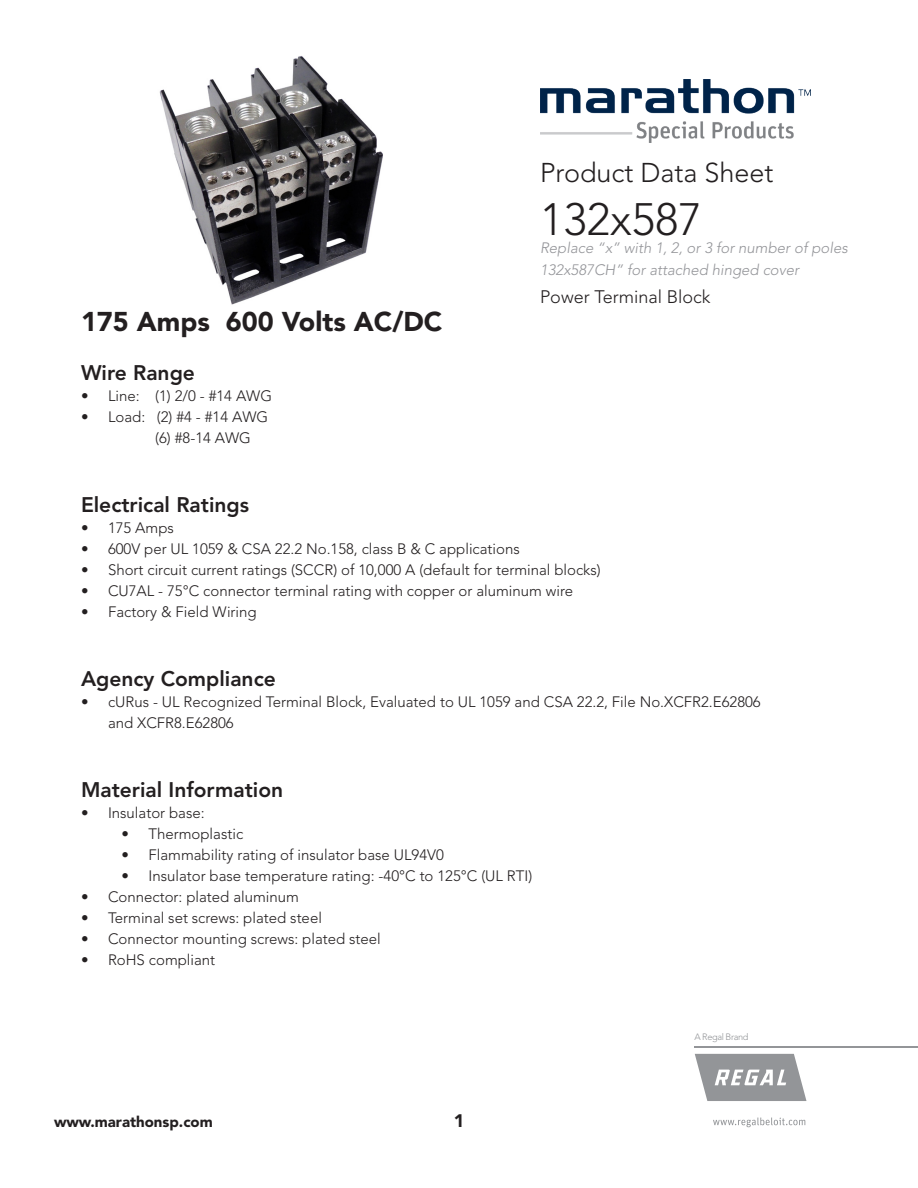
<style>
.page{position:relative;width:918px;height:1188px;background:#fff}
.page>*{position:absolute;margin:0;border:0;box-sizing:border-box;transform-origin:0 0}
.t1{font:300 45px "Avenir LT Std";color:#231f20}
.t2{font:900 27px "Avenir LT Std";color:#231f20}
.t3{font:300 27px "Avenir LT Std";color:#231f20}
.t4{font:800 21px "Avenir LT Std";color:#231f20}
.t5{font:300 18px "Avenir LT Std";color:#231f20}
.t6{font:900 18px "Avenir LT Std";color:#231f20}
.t7{font:300 15px/21px "Avenir LT Std";color:#231f20}
.t8{font:italic 300 15px "Avenir LT Std";color:#949599}
.t9{font:900 15px "Avenir LT Std";color:#231f20}
.t10{font:300 9.15px "Avenir LT Std";letter-spacing:-.04em;color:#939598}
</style>
<div class="page">
<hr style="left:695px;top:1046px;width:223px;height:1px;background:#939598">
<svg style="left:695px;top:1054px;width:111px;height:47px"></svg>
<svg style="left:713px;top:1118px;width:92px;height:9px"></svg>
<img style="left:540px;top:79px;width:271px;height:64px">
<img style="left:159px;top:56px;width:224px;height:249px">
<h2 class="t3" style="left:540px;top:157px;width:235px">Product Data Sheet</h2>
<p class="t2" style="left:81px;top:305px;width:363px">175 Amps 600 Volts AC/DC</p>
<p class="t4" style="left:81px;top:361px;width:115px">Wire Range</p>
<p class="t7" style="left:81px;top:386px;width:193px">• Line: (1) 2/0 - #14 AWG</p>
<p class="t7" style="left:81px;top:407px;width:189px">• Load: (2) #4 - #14 AWG</p>
<p class="t7" style="left:155px;top:428px;width:97px">(6) #8-14 AWG</p>
<p class="t1" style="left:540px;top:193px;width:164px">132x587</p>
<p class="t8" style="left:540px;top:239px;width:309px">Replace “x” with 1, 2, or 3 for number of poles</p>
<p class="t8" style="left:540px;top:261px;width:261px">132x587CH” for attached hinged cover</p>
<p class="t5" style="left:540px;top:286px;width:172px">Power Terminal Block</p>
<p class="t4" style="left:81px;top:493px;width:170px">Electrical Ratings</p>
<p class="t7" style="left:81px;top:518px;width:94px">• 175 Amps</p>
<p class="t7" style="left:81px;top:539px;width:440px">• 600V per UL 1059 &amp; CSA 22.2 No.158, class B &amp; C applications</p>
<p class="t7" style="left:81px;top:560px;width:521px">• Short circuit current ratings (SCCR) of 10,000 A (default for terminal blocks)</p>
<p class="t7" style="left:81px;top:581px;width:494px">• CU7AL - 75°C connector terminal rating with copper or aluminum wire</p>
<p class="t7" style="left:81px;top:602px;width:177px">• Factory &amp; Field Wiring</p>
<p class="t4" style="left:81px;top:667px;width:196px">Agency Compliance</p>
<p class="t7" style="left:108px;top:692px;width:654px;text-indent:-27px">• cURus - UL Recognized Terminal Block, Evaluated to UL 1059 and CSA 22.2, File No.XCFR2.E62806 and XCFR8.E62806</p>
<p class="t4" style="left:81px;top:778px;width:204px">Material Information</p>
<p class="t7" style="left:81px;top:803px;width:125px">• Insulator base:</p>
<p class="t7" style="left:122px;top:824px;width:123px">• Thermoplastic</p>
<p class="t7" style="left:122px;top:845px;width:324px">• Flammability rating of insulator base UL94V0</p>
<p class="t7" style="left:122px;top:866px;width:412px">• Insulator base temperature rating: -40°C to 125°C (UL RTI)</p>
<p class="t7" style="left:81px;top:887px;width:219px">• Connector: plated aluminum</p>
<p class="t7" style="left:81px;top:908px;width:242px">• Terminal set screws: plated steel</p>
<p class="t7" style="left:81px;top:929px;width:301px">• Connector mounting screws: plated steel</p>
<p class="t7" style="left:81px;top:950px;width:136px">• RoHS compliant</p>
<p class="t9" style="left:54px;top:1113px;width:160px">www.marathonsp.com</p>
<p class="t6" style="left:454px;top:1110px;width:12px">1</p>
<p class="t10" style="left:694px;top:1031px;width:56px">A Regal Brand</p>
</div>
